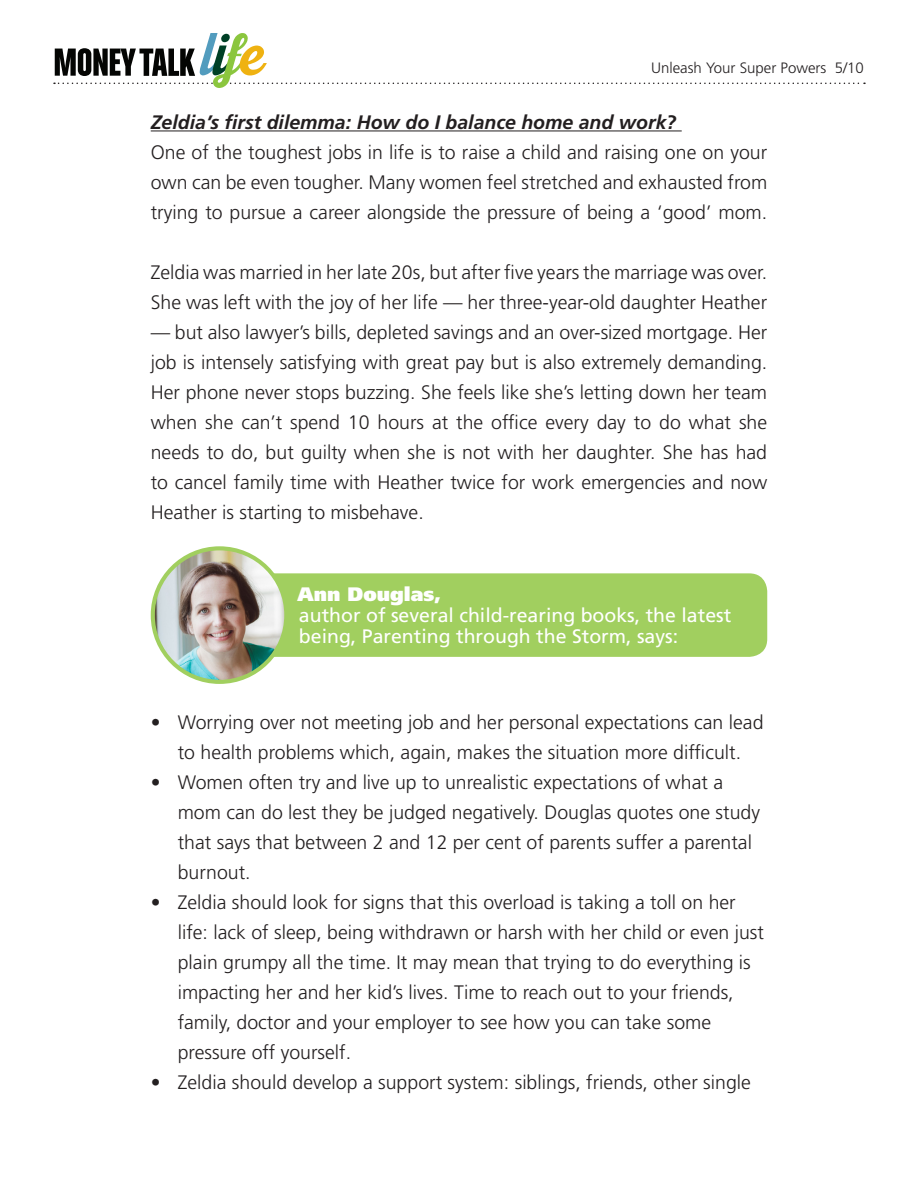
<style>
.page{position:relative;width:918px;height:1188px;background:#fff}
.page>*{position:absolute;margin:0;border:0;box-sizing:border-box;transform-origin:0 0}
.Body_Text_First_Para{font:300 19.5px/30px "Frutiger LT Std";color:#231f20}
.Body_Text_First_Para-2{font:19.5px/21px "Frutiger LT Std";color:#fff}
.Body_Text_First_Para-3{font:italic 700 19.5px "Frutiger LT Std";color:#231f20}
.Body_Text_First_Para-4{font:900 19.5px "Frutiger LT Std";color:#fff}
.t1{font:300 15px "Frutiger LT Std";color:#231f20}
</style>
<div class="page">
<svg style="left:54px;top:33px;width:811px;height:55px"></svg>
<hr style="left:151px;top:130px;width:531px;height:1px;background:#231f20">
<div style="left:203px;top:573px;width:564px;height:84px;background:#a1cf5f;border-radius:18px"></div>
<img style="left:153px;top:548px;width:133px;height:134px;border-radius:67px">
<div style="left:151px;top:546px;width:137px;height:138px;border:4px solid #a1cf5f;border-radius:50%"></div>
<p class="t1" style="left:651px;top:59px;width:214px">Unleash Your Super Powers 5/10</p>
<p class="Body_Text_First_Para-3" style="left:151px;top:111px;width:527px">Zeldia’s first dilemma: How do I balance home and work?</p>
<p class="Body_Text_First_Para" style="left:151px;top:138px;width:618px;text-align:justify">One of the toughest jobs in life is to raise a child and raising one on your own can be even tougher. Many women feel stretched and exhausted from trying to pursue a career alongside the pressure of being a ‘good’ mom.</p>
<p class="Body_Text_First_Para" style="left:151px;top:258px;width:618px">Zeldia was married in her late 20s, but after five years the marriage was over.<br>She was left with the joy of her life — her three-year-old daughter Heather</p>
<p class="Body_Text_First_Para" style="left:151px;top:318px;width:618px;text-align:justify">— but also lawyer’s bills, depleted savings and an over-sized mortgage. Her job is intensely satisfying with great pay but is also extremely demanding.<br>Her phone never stops buzzing. She feels like she’s letting down her team when she can’t spend 10 hours at the office every day to do what she needs to do, but guilty when she is not with her daughter. She has had to cancel family time with Heather twice for work emergencies and now Heather is starting to misbehave.</p>
<p class="Body_Text_First_Para-4" style="left:297px;top:583px;width:146px">Ann Douglas,</p>
<p class="Body_Text_First_Para-2" style="left:299px;top:605px;width:434px">author of several child-rearing books, the latest being, Parenting through the Storm, says:</p>
<p class="Body_Text_First_Para" style="left:151px;top:708px;width:614px;text-align:center">• Worrying over not meeting job and her personal expectations can lead to health problems which, again, makes the situation more difficult.</p>
<p class="Body_Text_First_Para" style="left:178px;top:768px;width:584px;text-indent:-27px">• Women often try and live up to unrealistic expectations of what a mom can do lest they be judged negatively. Douglas quotes one study that says that between 2 and 12 per cent of parents suffer a parental burnout.</p>
<p class="Body_Text_First_Para" style="left:178px;top:888px;width:588px;text-indent:-27px">• Zeldia should look for signs that this overload is taking a toll on her life: lack of sleep, being withdrawn or harsh with her child or even just plain grumpy all the time. It may mean that trying to do everything is impacting her and her kid’s lives. Time to reach out to your friends, family, doctor and your employer to see how you can take some pressure off yourself.</p>
<p class="Body_Text_First_Para" style="left:151px;top:1068px;width:602px">• Zeldia should develop a support system: siblings, friends, other single</p>
</div>
